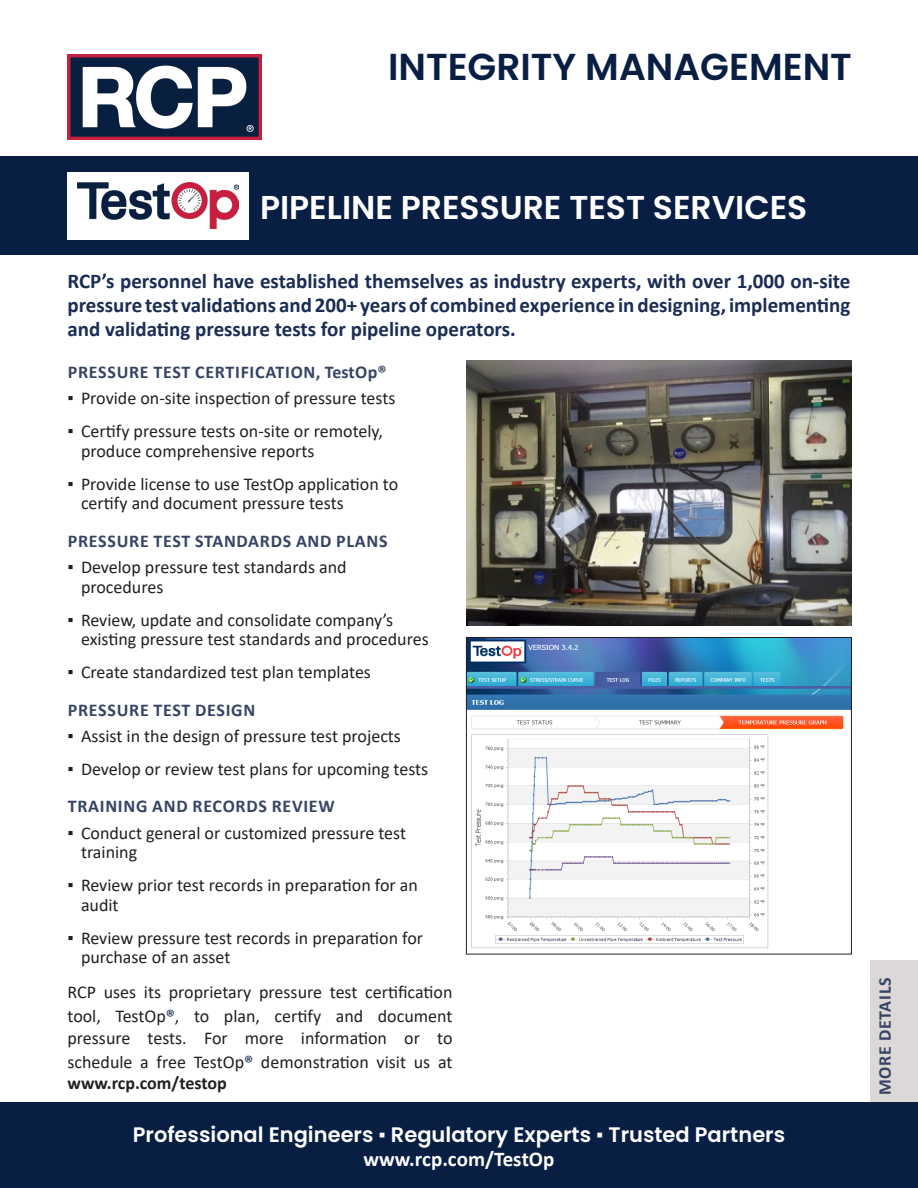
<style>
.page{position:relative;width:918px;height:1188px;background:#fff}
.page>*{position:absolute;margin:0;border:0;box-sizing:border-box;transform-origin:0 0}
.t1{font:600 37.5px "Poppins";color:#081e43}
.t2{font:600 33px "Poppins";color:#fff}
.Standard_One-sheet_S{font:700 21px/24px "Calibri";color:#1a2d55;text-align:justify}
.Standard_Header{font:600 21px/23.7px "Poppins";color:#fff;text-align:center}
.Standard_Paragraph_T{font:18px/19.5px "Calibri";color:#231f20}
.Standard_Header-2{font:700 18px "Calibri";letter-spacing:.04em;color:#374463}
.Standard_Paragraph_T-2{font:700 18px "Calibri";color:#231f20}
.s1{font-family:"Arial"}
.s2{font-weight:700;color:#374463}
.s3{font-family:"Arial";font-weight:400}
.s4{font-family:"Calibri";font-weight:700}
</style>
<div class="page">
<img style="left:68px;top:54px;width:194px;height:86px">
<div style="left:0;top:157px;width:918px;height:98px;background:#081e43"></div>
<div style="left:0;top:1102px;width:918px;height:86px;background:#081e43"></div>
<div style="left:68px;top:172px;width:181px;height:68px;background:#fff"></div>
<img style="left:466px;top:360px;width:385px;height:265px">
<img style="left:468px;top:639px;width:382px;height:310px">
<div style="left:466px;top:637px;width:386px;height:318px;border:1px solid #231f20"></div>
<img style="left:77px;top:183px;width:162px;height:46px">
<div style="left:870px;top:961px;width:48px;height:141px;background:#dcd8d7"></div>
<p class="t1" style="left:388px;top:45px;width:465px">INTEGRITY MANAGEMENT</p>
<p class="t2" style="left:260px;top:188px;width:549px">PIPELINE PRESSURE TEST SERVICES</p>
<p class="Standard_One-sheet_S" style="left:68px;top:268px;width:785px">RCP’s personnel have established themselves as industry experts, with over 1,000 on-site pressure test validations and 200+ years of combined experience in designing, implementing and validating pressure tests for pipeline operators.</p>
<p class="Standard_Header-2" style="left:68px;top:359px;width:320px">PRESSURE TEST CERTIFICATION, TestOp®</p>
<p class="Standard_Paragraph_T" style="left:68px;top:388px;width:329px"><span class="s1">▪</span> Provide on-site inspection of pressure tests</p>
<p class="Standard_Paragraph_T" style="left:81px;top:421px;width:303px;text-indent:-14px"><span class="s1">▪</span> Certify pressure tests on-site or remotely, produce comprehensive reports</p>
<p class="Standard_Paragraph_T" style="left:81px;top:474px;width:319px;text-indent:-14px"><span class="s1">▪</span> Provide license to use TestOp application to certify and document pressure tests</p>
<p class="Standard_Header-2" style="left:68px;top:528px;width:321px">PRESSURE TEST STANDARDS AND PLANS</p>
<p class="Standard_Paragraph_T" style="left:81px;top:557px;width:267px;text-indent:-14px"><span class="s1">▪</span> Develop pressure test standards and procedures</p>
<p class="Standard_Paragraph_T" style="left:81px;top:609px;width:349px;text-indent:-14px"><span class="s1">▪</span> Review, update and consolidate company’s existing pressure test standards and procedures</p>
<p class="Standard_Paragraph_T" style="left:68px;top:662px;width:305px"><span class="s1">▪</span> Create standardized test plan templates</p>
<p class="Standard_Header-2" style="left:68px;top:697px;width:189px">PRESSURE TEST DESIGN</p>
<p class="Standard_Paragraph_T" style="left:68px;top:726px;width:335px"><span class="s1">▪</span> Assist in the design of pressure test projects</p>
<p class="Standard_Paragraph_T" style="left:68px;top:759px;width:362px"><span class="s1">▪</span> Develop or review test plans for upcoming tests</p>
<p class="Standard_Header-2" style="left:68px;top:794px;width:268px">TRAINING AND RECORDS REVIEW</p>
<p class="Standard_Paragraph_T" style="left:81px;top:822px;width:327px;text-indent:-14px"><span class="s1">▪</span> Conduct general or customized pressure test training</p>
<p class="Standard_Paragraph_T" style="left:81px;top:875px;width:338px;text-indent:-14px"><span class="s1">▪</span> Review prior test records in preparation for an audit</p>
<p class="Standard_Paragraph_T" style="left:81px;top:927px;width:344px;text-indent:-14px"><span class="s1">▪</span> Review pressure test records in preparation for purchase of an asset</p>
<p class="Standard_Paragraph_T" style="left:68px;top:980px;width:387px;line-height:24px">RCP uses its proprietary pressure test certification tool, TestOp<span class="s2">®</span>, to plan, certify and document</p>
<p class="Standard_Paragraph_T" style="left:68px;top:1025px;width:387px;line-height:24px">pressure tests. For more information or to schedule a free TestOp<span class="s2">®</span> demonstration visit us at</p>
<p class="Standard_Paragraph_T-2" style="left:68px;top:1071px;width:161px">www.rcp.com/testop</p>
<p class="Standard_Header" style="left:133px;top:1123px;width:654px">Professional Engineers <span class="s3">▪</span> Regulatory Experts <span class="s3">▪</span> Trusted Partners <span class="s4">www.rcp.com/TestOp</span></p>
<p class="Standard_Header-2" style="left:872px;top:1095px;width:119px;rotate:-90deg">MORE DETAILS</p>
</div>
